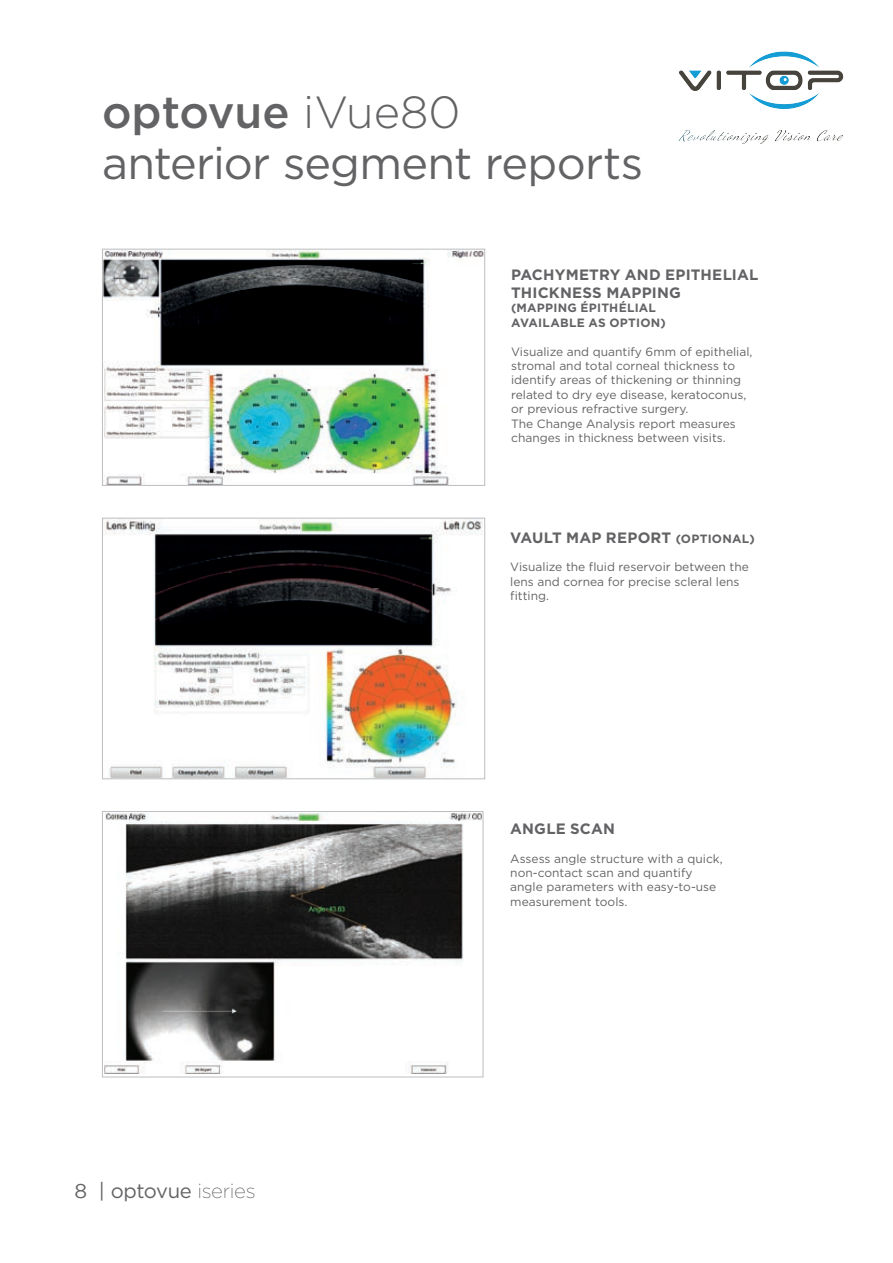
<style>
.page{position:relative;width:893px;height:1263px;background:#fff}
.page>*{position:absolute;margin:0;border:0;box-sizing:border-box;transform-origin:0 0}
.t1{font:45px/51px "Gotham";letter-spacing:-.015em;color:#636366}
.t2{font:20.25px "Gotham";letter-spacing:-.02em;color:#636366}
.t3{font:700 15px/18px "Gotham";letter-spacing:.01em;color:#636366}
.t4{font:12px/14.4px "Gotham";color:#636366}
.t5{font:700 12px/14.4px "Gotham";letter-spacing:.02em;color:#636366}
.s1{font-weight:500}
.s2{font-weight:300}
.s3{font-size:12px}
.s4{font-family:"Gotham Ex";font-weight:300}
</style>
<div class="page">
<img style="left:104px;top:520px;width:379px;height:257px">
<div style="left:102px;top:518px;width:383px;height:261px;border:1px solid #bcbdc0"></div>
<img style="left:104px;top:813px;width:377px;height:261px">
<div style="left:102px;top:811px;width:381px;height:266px;border:1px solid #bcbdc0"></div>
<img style="left:104px;top:1061px;width:377px;height:12px">
<img style="left:106px;top:813px;width:375px;height:7px">
<img style="left:104px;top:251px;width:379px;height:233px">
<div style="left:102px;top:249px;width:383px;height:237px;border:1px solid #bcbdc0"></div>
<img style="left:678px;top:51px;width:166px;height:93px">
<h1 class="t1" style="left:102px;top:85px;width:543px"><span class="s1">optovue</span> <span class="s2">iVue80<br></span>anterior segment reports</h1>
<p class="t3" style="left:511px;top:265px;width:249px">PACHYMETRY AND EPITHELIAL<br>THICKNESS MAPPING</p>
<p class="t5" style="left:511px;top:301px;width:156px">(MAPPING ÉPITHÉLIAL<br>AVAILABLE AS OPTION)</p>
<p class="t4" style="left:511px;top:344px;width:243px">Visualize and quantify 6mm of epithelial, stromal and total corneal thickness to identify areas of thickening or thinning related to dry eye disease, keratoconus, or previous refractive surgery.<br>The Change Analysis report measures changes in thickness between visits.</p>
<p class="t3" style="left:510px;top:528px;width:246px">VAULT MAP REPORT <span class="s3">(OPTIONAL)</span></p>
<p class="t4" style="left:510px;top:560px;width:240px">Visualize the fluid reservoir between the lens and cornea for precise scleral lens fitting.</p>
<h2 class="t2" style="left:99px;top:1179px;width:158px">| optovue <span class="s4">iseries</span></h2>
<p class="t3" style="left:510px;top:819px;width:106px">ANGLE SCAN</p>
<p class="t4" style="left:510px;top:851px;width:214px">Assess angle structure with a quick, non-contact scan and quantify angle parameters with easy-to-use measurement tools.</p>
</div>
